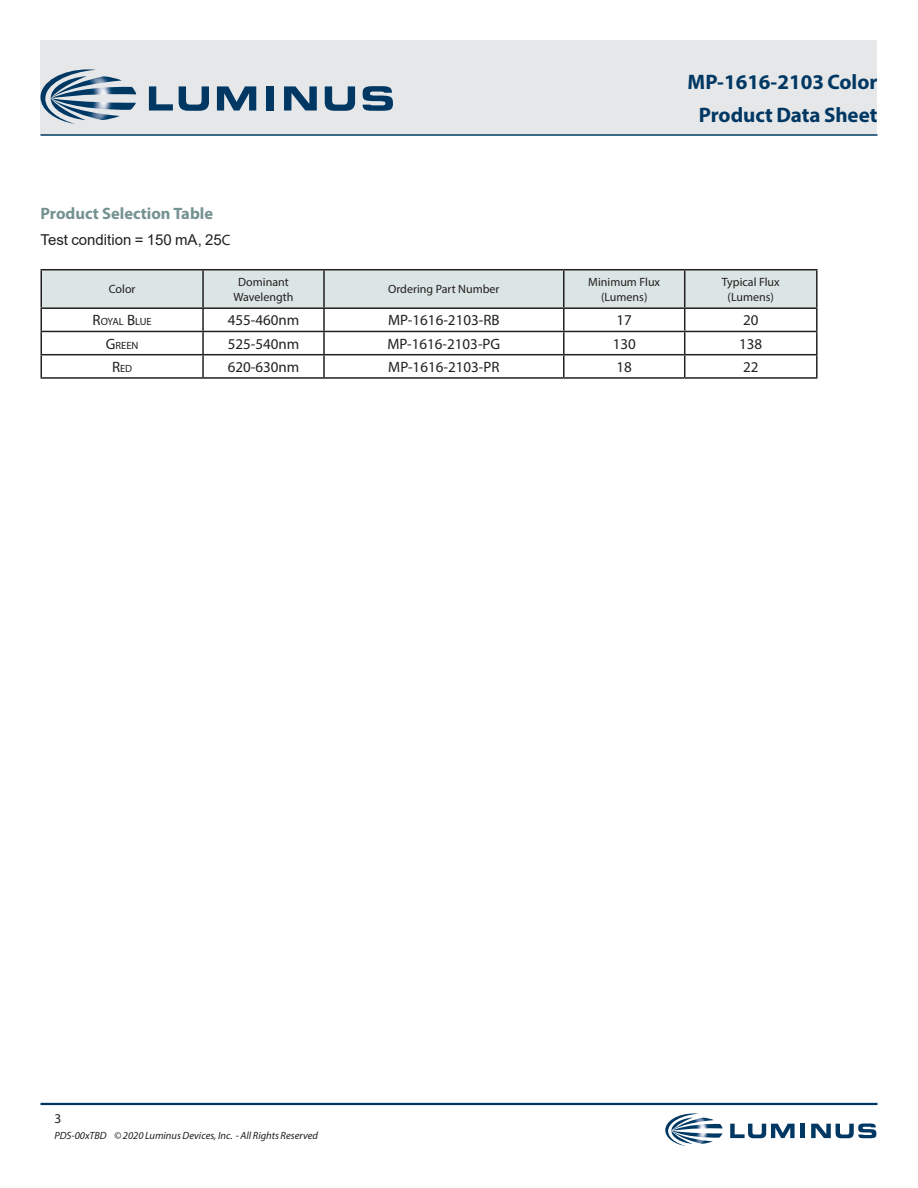
<style>
.page{position:relative;width:918px;height:1188px;background:#fff}
.page>*{position:absolute;margin:0;border:0;box-sizing:border-box;transform-origin:0 0}
.DS_Title1{font:700 21px "Myriad Pro";color:#003863}
.t1{font:700 16.5px "Myriad Pro";color:#749291}
.t2{font:15px "Myriad Pro";color:#231f20}
.t3{font:15px "Myriad Pro";color:#231f20}
.DS_Body{font:15px "Arial";color:#231f20}
.zzFooterRight2{font:13.5px "Myriad Pro";color:#231f20}
.t4{font:12px/14.4px "Myriad Pro";color:#231f20;text-align:center}
.zzFooterRight1{font:italic 10.5px "Myriad Pro";color:#231f20}
.t5{font:10.5px "Myriad Pro";color:#231f20}
.s1{font-family:"Myriad Pro"}
.s2{font-size:15px}
.s3{font-style:inherit}
</style>
<div class="page">
<div style="left:40px;top:40px;width:838px;height:95px;background:#e6e7e9"></div>
<hr style="left:40px;top:1103px;width:838px;height:2px;background:#003863">
<hr style="left:40px;top:134px;width:838px;height:2px;background:#003863">
<svg style="left:665px;top:1113px;width:58px;height:33px"></svg>
<svg style="left:730px;top:1124px;width:65px;height:14px"></svg>
<hr style="left:801px;top:1124px;width:4px;height:14px;background:#003863">
<svg style="left:811px;top:1124px;width:65px;height:14px"></svg>
<svg style="left:40px;top:69px;width:96px;height:55px"></svg>
<svg style="left:149px;top:86px;width:24px;height:25px"></svg>
<svg style="left:179px;top:86px;width:30px;height:25px"></svg>
<svg style="left:217px;top:86px;width:39px;height:25px"></svg>
<div style="left:266px;top:86px;width:8px;height:25px;background:#003863"></div>
<svg style="left:284px;top:86px;width:33px;height:25px"></svg>
<svg style="left:325px;top:86px;width:30px;height:25px"></svg>
<svg style="left:363px;top:86px;width:30px;height:25px"></svg>
<hr style="left:40px;top:307px;width:163px;height:2px;background:#231f20">
<hr style="left:40px;top:309px;width:2px;height:22px;background:#231f20">
<hr style="left:685px;top:307px;width:133px;height:2px;background:#231f20">
<hr style="left:816px;top:309px;width:2px;height:22px;background:#231f20">
<hr style="left:40px;top:331px;width:163px;height:1px;background:#231f20">
<hr style="left:40px;top:332px;width:2px;height:22px;background:#231f20">
<hr style="left:685px;top:331px;width:133px;height:1px;background:#231f20">
<hr style="left:816px;top:332px;width:2px;height:22px;background:#231f20">
<hr style="left:40px;top:354px;width:163px;height:1px;background:#231f20">
<hr style="left:40px;top:355px;width:2px;height:22px;background:#231f20">
<hr style="left:685px;top:354px;width:133px;height:1px;background:#231f20">
<svg style="left:41px;top:270px;width:776px;height:107px"></svg>
<hr style="left:816px;top:355px;width:2px;height:22px;background:#231f20">
<hr style="left:40px;top:377px;width:163px;height:2px;background:#231f20">
<hr style="left:203px;top:377px;width:121px;height:2px;background:#231f20">
<hr style="left:324px;top:377px;width:240px;height:2px;background:#231f20">
<hr style="left:564px;top:377px;width:121px;height:2px;background:#231f20">
<hr style="left:685px;top:377px;width:133px;height:2px;background:#231f20">
<hr style="left:40px;top:269px;width:163px;height:1px;background:#231f20">
<hr style="left:40px;top:270px;width:2px;height:37px;background:#231f20">
<hr style="left:203px;top:269px;width:121px;height:1px;background:#231f20">
<hr style="left:202px;top:270px;width:2px;height:37px;background:#231f20">
<hr style="left:324px;top:269px;width:240px;height:1px;background:#231f20">
<hr style="left:323px;top:270px;width:2px;height:37px;background:#231f20">
<hr style="left:564px;top:269px;width:121px;height:1px;background:#231f20">
<hr style="left:563px;top:270px;width:2px;height:37px;background:#231f20">
<hr style="left:685px;top:269px;width:133px;height:1px;background:#231f20">
<hr style="left:684px;top:270px;width:1px;height:37px;background:#231f20">
<hr style="left:816px;top:270px;width:2px;height:37px;background:#231f20">
<p class="t1" style="left:40px;top:203px;width:174px">Product Selection Table</p>
<p class="DS_Body" style="left:40px;top:229px;width:192px">Test condition = 150 mA, 25<span class="s1">C</span></p>
<p class="t4" style="left:109px;top:282px;width:28px">Color</p>
<p class="t4" style="left:238px;top:275px;width:52px">Dominant</p>
<p class="t4" style="left:234px;top:289px;width:61px">Wavelength</p>
<p class="DS_Title1" style="left:688px;top:68px;width:191px">MP-1616-2103 Color</p>
<p class="DS_Title1" style="left:699px;top:101px;width:180px">Product Data Sheet</p>
<p class="t4" style="left:388px;top:282px;width:113px">Ordering Part Number</p>
<p class="t4" style="left:588px;top:275px;width:73px">Minimum Flux (Lumens)</p>
<p class="t4" style="left:722px;top:275px;width:59px">Typical Flux</p>
<p class="t4" style="left:728px;top:289px;width:48px">(Lumens)</p>
<p class="t5" style="left:93px;top:315px;width:61px"><span class="s2">R</span>OYAL <span class="s2">B</span>LUE</p>
<p class="t3" style="left:228px;top:311px;width:73px">455-460nm</p>
<p class="t2" style="left:388px;top:311px;width:113px">MP-1616-2103-RB</p>
<p class="t3" style="left:617px;top:311px;width:17px">17</p>
<p class="t3" style="left:743px;top:311px;width:17px">20</p>
<p class="t5" style="left:106px;top:339px;width:34px"><span class="s2">G</span>REEN</p>
<p class="t3" style="left:228px;top:334px;width:73px">525-540nm</p>
<p class="t2" style="left:387px;top:334px;width:114px">MP-1616-2103-PG</p>
<p class="t3" style="left:613px;top:334px;width:25px">130</p>
<p class="t3" style="left:739px;top:334px;width:25px">138</p>
<p class="t5" style="left:112px;top:362px;width:22px"><span class="s2">R</span>ED</p>
<p class="t2" style="left:228px;top:358px;width:73px">620-630<span class="s3">nm</span></p>
<p class="t2" style="left:388px;top:358px;width:113px">MP-1616-2103-PR</p>
<p class="t2" style="left:617px;top:358px;width:17px">18</p>
<p class="t2" style="left:743px;top:358px;width:17px">22</p>
<p class="zzFooterRight2" style="left:54px;top:1110px;width:8px">3</p>
<p class="zzFooterRight1" style="left:54px;top:1129px;width:265px">PDS-00xTBD © 2020 Luminus Devices, Inc. - All Rights Reserved</p>
</div>
